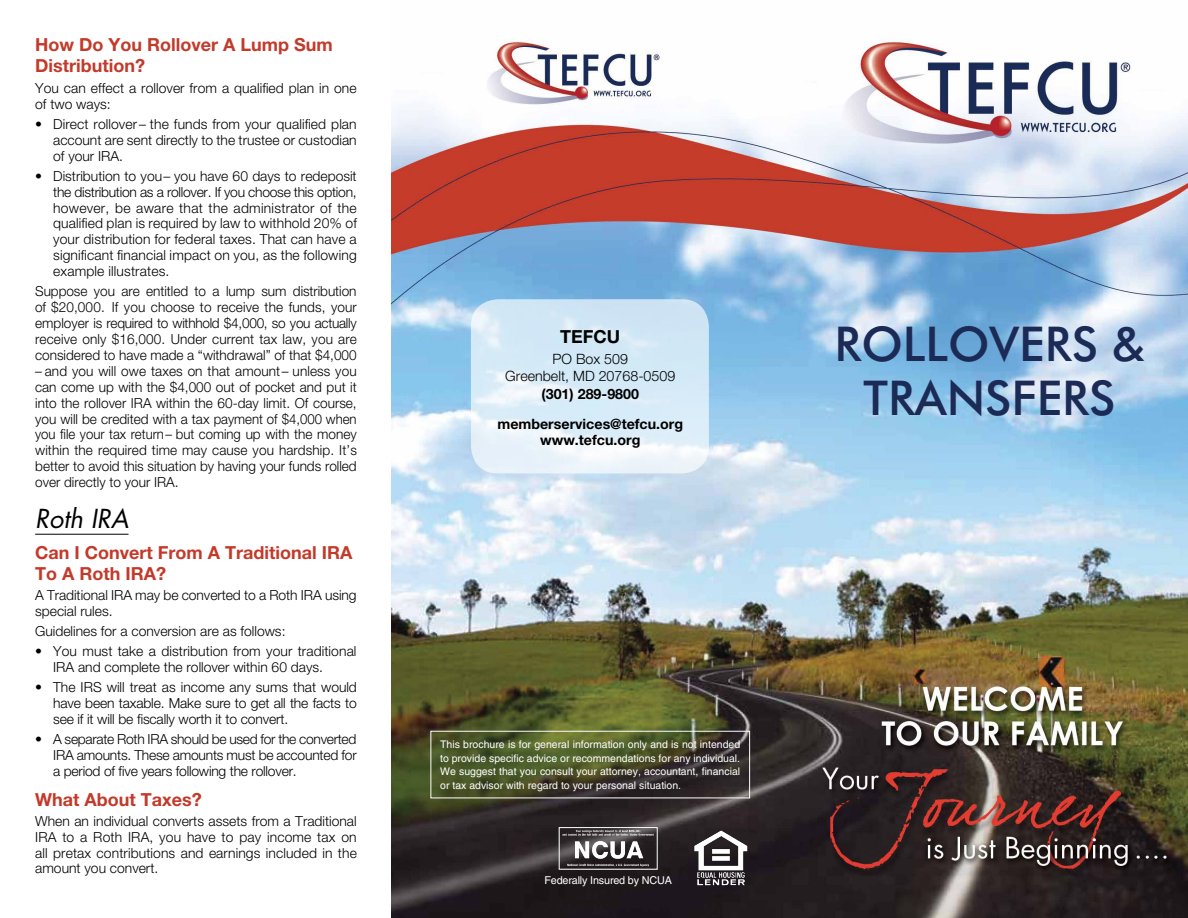
<style>
.page{position:relative;width:1188px;height:918px;background:#fff}
.page>*{position:absolute;margin:0;border:0;box-sizing:border-box;transform-origin:0 0}
.t1{font:500 48px/54px "Futura BT";color:#1b2b56;text-align:center}
.t2{font:italic 25.5px "Futura";color:#000}
.t3{font:700 18px/21px "Helvetica Neue";color:#c33a2a}
.t4{font:700 18px/21px "Helvetica Neue CE";color:#c33a2a}
.t5{font:700 18px "Helvetica Neue CE";color:#000}
.t6{font:700 14.25px/16.5px "Helvetica Neue CE";color:#000;text-align:center}
.t7{font:300 14.25px/16.5px "Helvetica Neue";color:#000;text-align:center}
.t8{font:700 14.25px "Helvetica Neue";color:#000}
.t9{font:300 13.8px/15.9px "Helvetica Neue";color:#000;text-align:justify}
.t10{font:10.8px "Helvetica";letter-spacing:-.015em;color:#fff}
.t11{font:10.5px/13.5px "Helvetica";color:#fff;text-align:justify}
</style>
<div class="page">
<hr style="left:35px;top:534px;width:94px;height:1px;background:#000">
<img style="left:392px;top:38px;width:796px;height:880px">
<div style="left:430px;top:731px;width:320px;height:67px;border:1px solid #fff"></div>
<img style="left:690px;top:829px;width:60px;height:59px">
<img style="left:558px;top:826px;width:100px;height:45px">
<svg style="left:471px;top:299px;width:238px;height:174px;background:#dbecf7"></svg>
<h3 class="t4" style="left:35px;top:35px;width:299px">How Do You Rollover A Lump Sum<br>Distribution?</h3>
<p class="t9" style="left:35px;top:79px;width:323px">You can effect a rollover from a qualified plan in one of two ways:</p>
<p class="t9" style="left:53px;top:116px;width:305px;text-indent:-18px">• Direct rollover– the funds from your qualified plan account are sent directly to the trustee or custodian of your IRA.</p>
<p class="t9" style="left:53px;top:168px;width:305px;text-indent:-18px">• Distribution to you– you have 60 days to redeposit the distribution as a rollover. If you choose this option, however, be aware that the administrator of the qualified plan is required by law to withhold 20% of your distribution for federal taxes. That can have a significant financial impact on you, as the following example illustrates.</p>
<p class="t9" style="left:35px;top:283px;width:323px">Suppose you are entitled to a lump sum distribution of $20,000. If you choose to receive the funds, your employer is required to withhold $4,000, so you actually receive only $16,000. Under current tax law, you are considered to have made a “withdrawal” of that $4,000</p>
<p class="t9" style="left:35px;top:363px;width:323px">– and you will owe taxes on that amount– unless you can come up with the $4,000 out of pocket and put it into the rollover IRA within the 60-day limit. Of course, you will be credited with a tax payment of $4,000 when you file your tax return– but coming up with the money within the required time may cause you hardship. It’s better to avoid this situation by having your funds rolled over directly to your IRA.</p>
<h2 class="t2" style="left:35px;top:503px;width:95px">Roth IRA</h2>
<h3 class="t3" style="left:35px;top:541px;width:319px">Can I Convert From A Traditional IRA<br>To A Roth IRA?</h3>
<p class="t9" style="left:35px;top:587px;width:323px">A Traditional IRA may be converted to a Roth IRA using special rules.</p>
<p class="t9" style="left:35px;top:623px;width:252px">Guidelines for a conversion are as follows:</p>
<p class="t9" style="left:53px;top:643px;width:305px;text-indent:-18px">• You must take a distribution from your traditional<br>IRA and complete the rollover within 60 days.</p>
<p class="t9" style="left:53px;top:679px;width:305px;text-indent:-18px">• The IRS will treat as income any sums that would have been taxable. Make sure to get all the facts to see if it will be fiscally worth it to convert.</p>
<p class="t9" style="left:53px;top:731px;width:305px;text-indent:-18px">• A separate Roth IRA should be used for the converted IRA amounts. These amounts must be accounted for a period of five years following the rollover.</p>
<h3 class="t3" style="left:35px;top:788px;width:168px">What About Taxes?</h3>
<p class="t9" style="left:35px;top:813px;width:323px">When an individual converts assets from a Traditional IRA to a Roth IRA, you have to pay income tax on all pretax contributions and earnings included in the amount you convert.</p>
<h3 class="t5" style="left:560px;top:326px;width:62px">TEFCU</h3>
<p class="t7" style="left:505px;top:351px;width:172px">PO Box 509<br>Greenbelt, MD 20768-0509</p>
<p class="t8" style="left:542px;top:385px;width:99px">(301) 289-9800</p>
<p class="t6" style="left:497px;top:416px;width:187px">memberservices@tefcu.org www.tefcu.org</p>
<p class="t11" style="left:440px;top:738px;width:302px">This brochure is for general information only and is not intended to provide specific advice or recommendations for any individual.<br>We suggest that you consult your attorney, accountant, financial or tax advisor with regard to your personal situation.</p>
<p class="t10" style="left:544px;top:874px;width:129px">Federally Insured by NCUA</p>
<h1 class="t1" style="left:834px;top:316px;width:312px">ROLLOVERS &amp;<br>TRANSFERS</h1>
</div>
